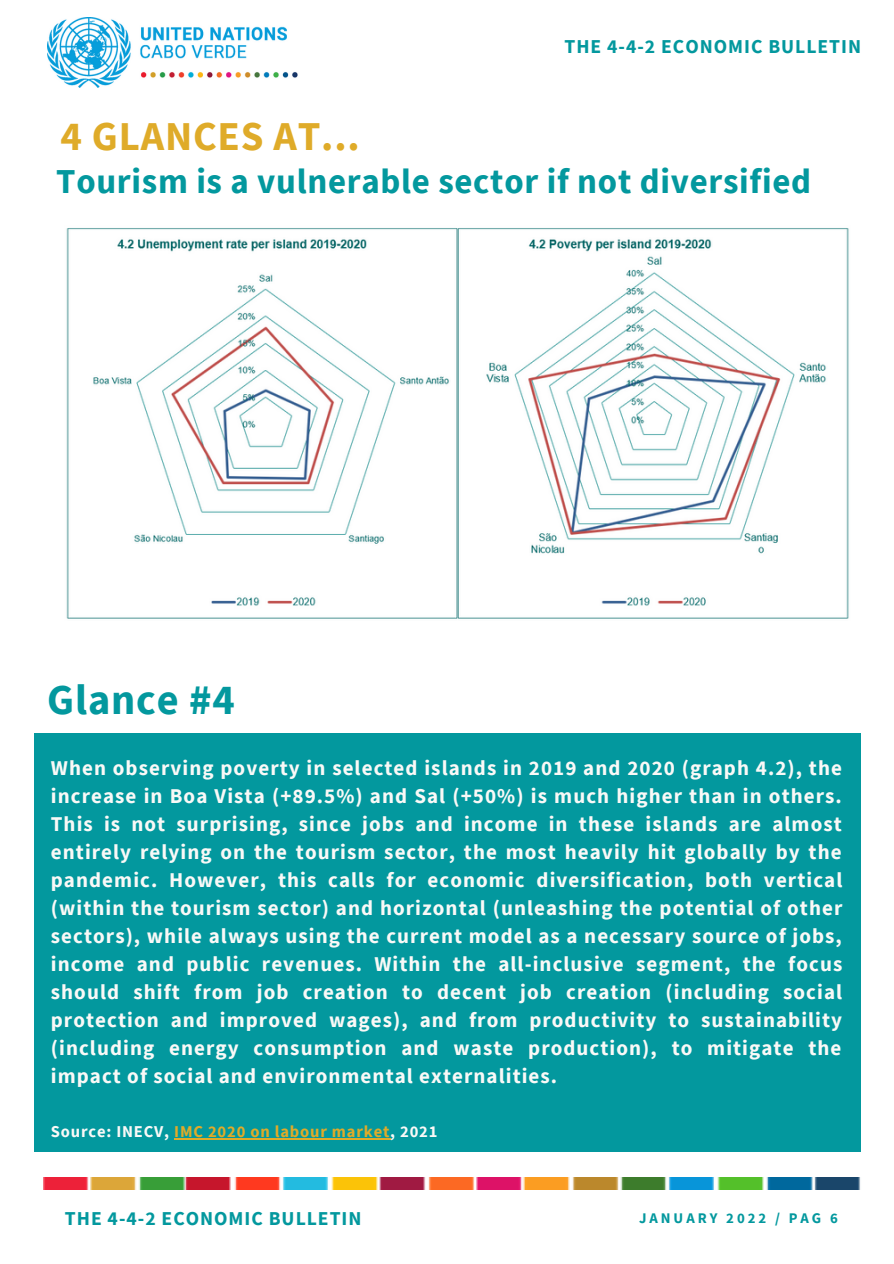
<style>
.page{position:relative;width:894px;height:1264px;background:#fff}
.page>*{position:absolute;margin:0;border:0;box-sizing:border-box;transform-origin:0 0}
.t1{font:700 42.45px "Source Sans Pro";letter-spacing:.02em;color:#03989e}
.t2{font:700 40.95px "Source Sans Pro";letter-spacing:.02em;color:#dfab29}
.t3{font:700 34.95px "Source Sans Pro";letter-spacing:.02em;color:#03989e}
.t4{font:700 21px/28px "Source Sans Pro";letter-spacing:.05em;color:#f9f9f7;text-align:justify}
.t5{font:700 19.65px "Source Sans Pro";letter-spacing:.05em;color:#03989e}
.t6{font:700 16.5px "Source Sans Pro";letter-spacing:.05em;color:#dfab29}
.t7{font:700 14.7px "Source Sans Pro";letter-spacing:.2em;color:#03989e}
.s1{color:#f9f9f7}
</style>
<div class="page">
<img style="left:43px;top:1177px;width:818px;height:12px">
<div style="left:34px;top:733px;width:825px;height:297px;background:#03989e"></div>
<div style="left:34px;top:854px;width:825px;height:297px;background:#03989e"></div>
<img style="left:47px;top:17px;width:251px;height:70px">
<img style="left:66px;top:228px;width:783px;height:391px">
<hr style="left:174px;top:1138px;width:216px;height:1px;background:#dfab29">
<p class="t5" style="left:564px;top:33px;width:298px">THE 4-4-2 ECONOMIC BULLETIN</p>
<p class="t2" style="left:60px;top:110px;width:301px">4 GLANCES AT...</p>
<p class="t3" style="left:56px;top:158px;width:756px">Tourism is a vulnerable sector if not diversified</p>
<p class="t1" style="left:47px;top:672px;width:189px">Glance #4</p>
<p class="t4" style="left:51px;top:753px;width:792px">When observing poverty in selected islands in 2019 and 2020 (graph 4.2), the increase in Boa Vista (+89.5%) and Sal (+50%) is much higher than in others.<br>This is not surprising, since jobs and income in these islands are almost entirely relying on the tourism sector, the most heavily hit globally by the pandemic. However, this calls for economic diversification, both vertical (within the tourism sector) and horizontal (unleashing the potential of other sectors), while always using the current model as a necessary source of jobs, income and public revenues. Within the all-inclusive segment, the focus should shift from job creation to decent job creation (including social protection and improved wages), and from productivity to sustainability (including energy consumption and waste production), to mitigate the impact of social and environmental externalities.</p>
<p class="t6" style="left:51px;top:1120px;width:388px"><span class="s1">Source: INECV,</span> IMC 2020 on labour market<span class="s1">, 2021</span></p>
<p class="t5" style="left:65px;top:1205px;width:298px">THE 4-4-2 ECONOMIC BULLETIN</p>
<p class="t7" style="left:639px;top:1208px;width:200px">JANUARY 2022 / PAG 6</p>
</div>
